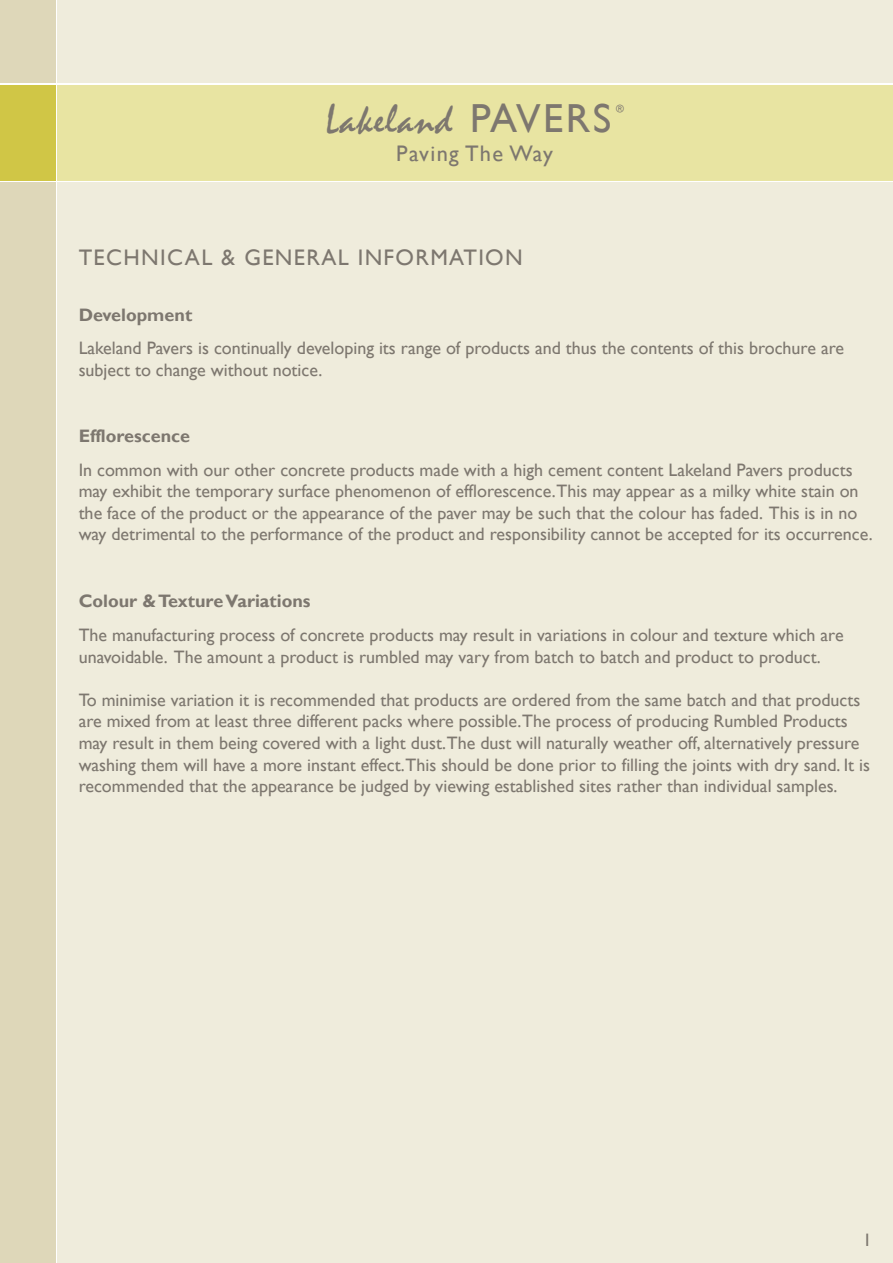
<style>
.page{position:relative;width:893px;height:1263px;background:#fff}
.page>*{position:absolute;margin:0;border:0;box-sizing:border-box;transform-origin:0 0}
.t1{font:42px "Mistral";letter-spacing:.025em;color:#7d776f}
.t2{font:22.5px "Gill Sans";letter-spacing:.06em;color:#7d776f}
.t3{font:18px/21.6px "Gill Sans";color:#7d776f}
.t4{font:700 18px "Gill Sans";color:#7d776f}
.t5{font:10.5px "Gill Sans";color:#7d776f}
.s1{font-family:"Gill Sans";font-size:40.5px}
</style>
<div class="page">
<div style="left:0;top:0;width:55px;height:83px;background:#ded7b9"></div>
<div style="left:57px;top:85px;width:836px;height:95px;background:#e8e4a2"></div>
<div style="left:57px;top:0;width:836px;height:83px;background:#efecdc"></div>
<div style="left:57px;top:182px;width:836px;height:1081px;background:#efecdc"></div>
<div style="left:0;top:85px;width:55px;height:95px;background:#d0c646"></div>
<div style="left:0;top:182px;width:55px;height:1081px;background:#ded7b9"></div>
<h1 class="t1" style="left:326px;top:95px;width:287px">Lakeland <span class="s1">PAVERS</span></h1>
<p class="t2" style="left:396px;top:140px;width:158px">Paving The Way</p>
<p class="t5" style="left:616px;top:102px;width:9px">®</p>
<p class="t2" style="left:79px;top:244px;width:446px">TECHNICAL &amp; GENERAL INFORMATION</p>
<p class="t4" style="left:79px;top:304px;width:115px">Development</p>
<p class="t3" style="left:79px;top:338px;width:767px">Lakeland Pavers is continually developing its range of products and thus the contents of this brochure are subject to change without notice.</p>
<p class="t4" style="left:79px;top:425px;width:113px">Efflorescence</p>
<p class="t3" style="left:79px;top:459px;width:796px">In common with our other concrete products made with a high cement content Lakeland Pavers products may exhibit the temporary surface phenomenon of efflorescence.This may appear as a milky white stain on the face of the product or the appearance of the paver may be such that the colour has faded. This is in no way detrimental to the performance of the product and responsibility cannot be accepted for its occurrence.</p>
<p class="t4" style="left:79px;top:590px;width:233px">Colour &amp; Texture Variations</p>
<p class="t3" style="left:79px;top:624px;width:766px">The manufacturing process of concrete products may result in variations in colour and texture which are unavoidable. The amount a product is rumbled may vary from batch to batch and product to product.</p>
<p class="t3" style="left:79px;top:689px;width:793px">To minimise variation it is recommended that products are ordered from the same batch and that products are mixed from at least three different packs where possible.The process of producing Rumbled Products may result in them being covered with a light dust.The dust will naturally weather off, alternatively pressure washing them will have a more instant effect.This should be done prior to filling the joints with dry sand. It is recommended that the appearance be judged by viewing established sites rather than individual samples.</p>
<p class="t3" style="left:863px;top:1229px;width:10px">1</p>
</div>
